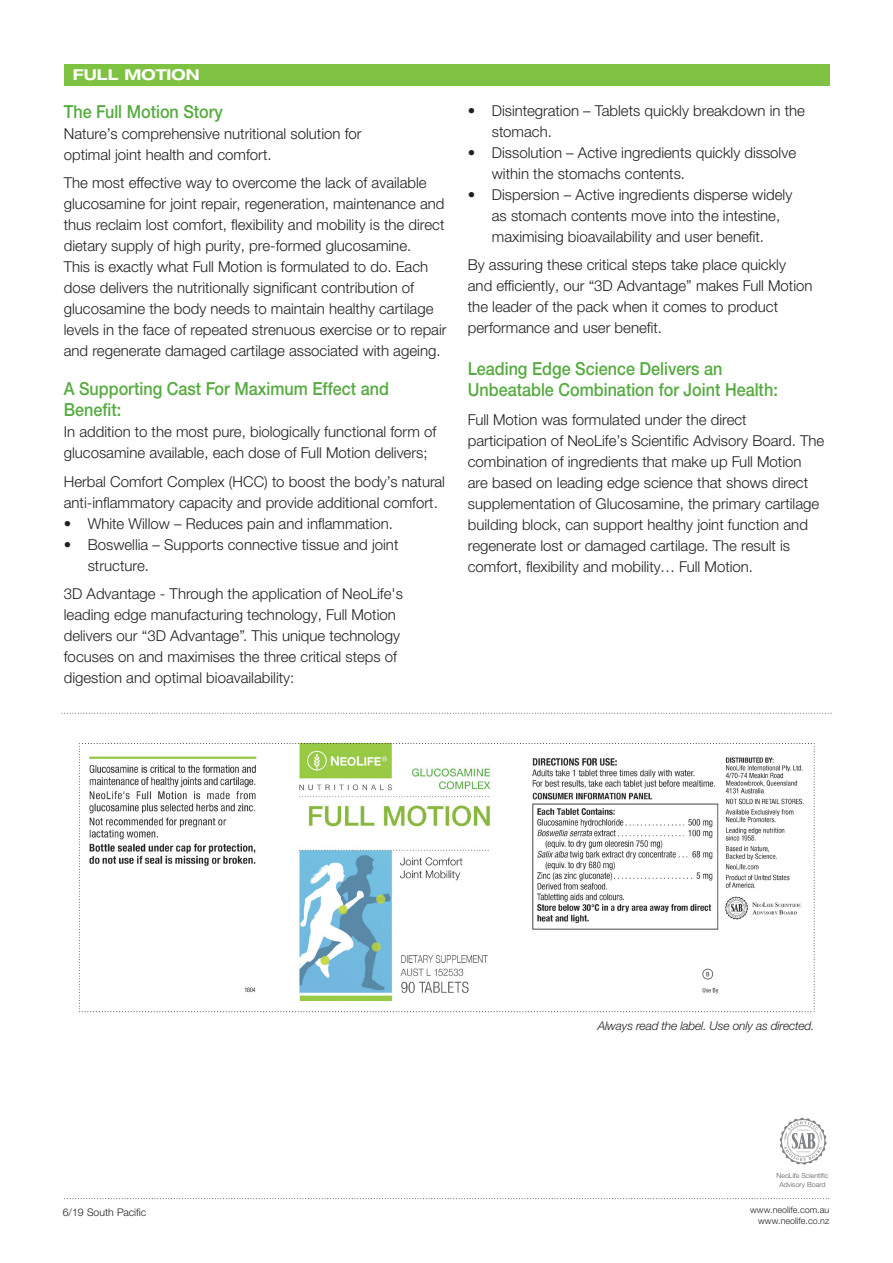
<style>
.page{position:relative;width:893px;height:1263px;background:#fff}
.page>*{position:absolute;margin:0;border:0;box-sizing:border-box;transform-origin:0 0}
.Introductory_Paragra{font:500 18px/21px "Helvetica Neue LTW1 G";color:#56ab40;scale:.9 1}
.t1{font:300 15px/21px "Helvetica Neue LTW1 G";color:#231f20}
.t2{font:700 expanded 15px "Helvetica Neue LTW1 G";color:#fff}
.Bullet{font:italic 300 12px "Helvetica Neue LTW1 G";letter-spacing:-.015em;color:#231f20}
.t3{font:300 10.5px "Helvetica Neue LTW1 G";color:#231f20}
.t4{font:300 9px "Helvetica Neue LTW1 G";color:#231f20}
.t5{font:300 7.05px/8.4px "Helvetica Neue LTW1 G";color:#57585a;text-align:center}
</style>
<div class="page">
<div style="left:64px;top:64px;width:765px;height:22px;background:#7fc241"></div>
<svg style="left:62px;top:713px;width:770px;height:1px"></svg>
<svg style="left:79px;top:743px;width:736px;height:270px"></svg>
<svg style="left:65px;top:1198px;width:765px;height:1px"></svg>
<svg style="left:780px;top:1117px;width:47px;height:48px"></svg>
<p class="t2" style="left:73px;top:65px;width:128px">FULL MOTION</p>
<p class="Introductory_Paragra" style="left:64px;top:101px;width:178px">The Full Motion Story</p>
<p class="t1" style="left:64px;top:123px;width:299px">Nature’s comprehensive nutritional solution for</p>
<p class="t1" style="left:64px;top:144px;width:209px">optimal joint health and comfort.</p>
<p class="t1" style="left:64px;top:173px;width:384px">The most effective way to overcome the lack of available glucosamine for joint repair, regeneration, maintenance and thus reclaim lost comfort, flexibility and mobility is the direct dietary supply of high purity, pre-formed glucosamine.<br>This is exactly what Full Motion is formulated to do. Each dose delivers the nutritionally significant contribution of glucosamine the body needs to maintain healthy cartilage levels in the face of repeated strenuous exercise or to repair and regenerate damaged cartilage associated with ageing.</p>
<p class="Introductory_Paragra" style="left:64px;top:379px;width:363px">A Supporting Cast For Maximum Effect and<br>Benefit:</p>
<p class="t1" style="left:64px;top:422px;width:374px">In addition to the most pure, biologically functional form of glucosamine available, each dose of Full Motion delivers;</p>
<p class="t1" style="left:64px;top:471px;width:383px">Herbal Comfort Complex (HCC) to boost the body’s natural anti-inflammatory capacity and provide additional comfort.</p>
<p class="t1" style="left:64px;top:513px;width:331px">• White Willow – Reduces pain and inflammation.</p>
<p class="t1" style="left:88px;top:534px;width:312px;text-indent:-24px">• Boswellia – Supports connective tissue and joint structure.</p>
<p class="t1" style="left:64px;top:584px;width:341px">3D Advantage - Through the application of NeoLife's leading edge manufacturing technology, Full Motion delivers our “3D Advantage”. This unique technology focuses on and maximises the three critical steps of digestion and optimal bioavailability:</p>
<p class="t1" style="left:492px;top:100px;width:315px;text-indent:-24px">• Disintegration – Tablets quickly breakdown in the stomach.</p>
<p class="t1" style="left:492px;top:142px;width:306px;text-indent:-24px">• Dissolution – Active ingredients quickly dissolve within the stomachs contents.</p>
<p class="t1" style="left:492px;top:184px;width:302px;text-indent:-24px">• Dispersion – Active ingredients disperse widely as stomach contents move into the intestine, maximising bioavailability and user benefit.</p>
<p class="t1" style="left:468px;top:254px;width:346px">By assuring these critical steps take place quickly and efficiently, our “3D Advantage” makes Full Motion the leader of the pack when it comes to product performance and user benefit.</p>
<p class="Introductory_Paragra" style="left:468px;top:358px;width:284px">Leading Edge Science Delivers an</p>
<p class="Introductory_Paragra" style="left:468px;top:379px;width:346px">Unbeatable Combination for Joint Health:</p>
<p class="t1" style="left:468px;top:409px;width:358px">Full Motion was formulated under the direct participation of NeoLife’s Scientific Advisory Board. The combination of ingredients that make up Full Motion are based on leading edge science that shows direct supplementation of Glucosamine, the primary cartilage building block, can support healthy joint function and regenerate lost or damaged cartilage. The result is comfort, flexibility and mobility… Full Motion.</p>
<p class="Bullet" style="left:598px;top:1018px;width:218px">Always read the label. Use only as directed.</p>
<p class="t5" style="left:776px;top:1172px;width:53px">NeoLife Scientific<br>Advisory Board</p>
<p class="t3" style="left:63px;top:1206px;width:85px">6/19 South Pacific</p>
<p class="t4" style="left:750px;top:1205px;width:81px">www.neolife.com.au</p>
<p class="t4" style="left:758px;top:1215px;width:73px">www.neolife.co.nz</p>
</div>
